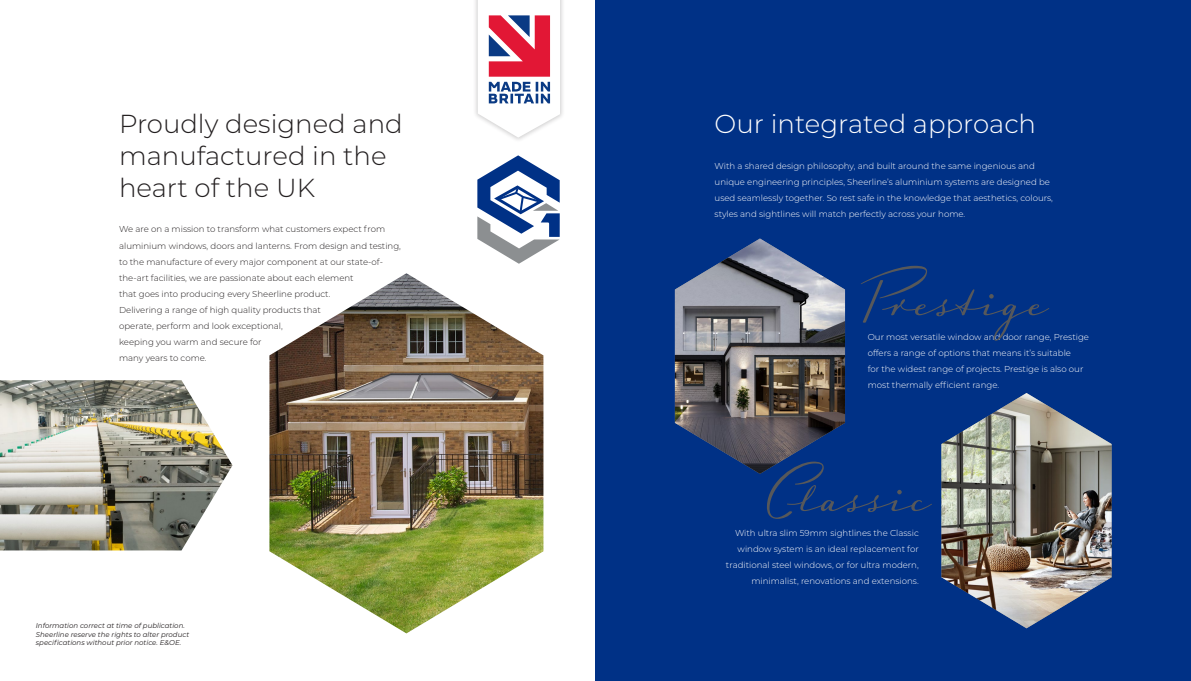
<style>
.page{position:relative;width:1191px;height:681px;background:#fff}
.page>*{position:absolute;margin:0;border:0;box-sizing:border-box;transform-origin:0 0}
.t1{font:69px "Luxus Brut";color:#57585a}
.t2{font:300 26px "Montserrat";color:#231f20}
.t3{font:300 26px "Montserrat";color:#fff}
.t4{font:300 8.6px/16px "Montserrat";color:#fff}
.t5{font:300 8.6px/16px "Montserrat";color:#231f20}
.t6{font:italic 7px "Montserrat";color:#231f20}
</style>
<div class="page">
<div style="left:595px;top:0;width:596px;height:680px;background:#003186"></div>
<img style="left:269px;top:273px;width:274px;height:360px">
<img style="left:0;top:380px;width:232px;height:170px">
<div style="left:472px;top:0;width:93px;height:143px;background:#231f20;opacity:.21"></div>
<svg style="left:478px;top:0;width:82px;height:137px"></svg>
<img style="left:675px;top:238px;width:170px;height:235px">
<img style="left:941px;top:393px;width:170px;height:235px">
<svg style="left:477px;top:155px;width:83px;height:108px"></svg>
<p class="t2" style="left:119px;top:106px;width:285px">Proudly designed and</p>
<p class="t2" style="left:119px;top:138px;width:269px">manufactured in the</p>
<p class="t2" style="left:119px;top:170px;width:197px">heart of the UK</p>
<p class="t5" style="left:119px;top:221px;width:283px">We are on a mission to transform what customers expect from aluminium windows, doors and lanterns. From design and testing, to the manufacture of every major component at our state-of&shy;the-art facilities, we are passionate about each element<br>that goes into producing every Sheerline product.<br>Delivering a range of high quality products that<br>operate, perform and look exceptional,<br>keeping you warm and secure for<br>many years to come.</p>
<p class="t6" style="left:36px;top:620px;width:150px">Information correct at time of publication.</p>
<p class="t6" style="left:36px;top:629px;width:155px">Sheerline reserve the rights to alter product</p>
<p class="t6" style="left:36px;top:637px;width:147px">specifications without prior notice. E&amp;OE.</p>
<p class="t3" style="left:714px;top:106px;width:323px">Our integrated approach</p>
<p class="t4" style="left:714px;top:158px;width:340px">With a shared design philosophy, and built around the same ingenious and unique engineering principles, Sheerline’s aluminium systems are designed be used seamlessly together. So rest safe in the knowledge that aesthetics, colours, styles and sightlines will match perfectly across your home.</p>
<p class="t1" style="left:860px;top:251px;width:191px">Prestige</p>
<p class="t4" style="left:867px;top:329px;width:223px">Our most versatile window and door range, Prestige offers a range of options that means it’s suitable<br>for the widest range of projects. Prestige is also our most thermally efficient range.</p>
<p class="t1" style="left:764px;top:446px;width:170px">Classic</p>
<p class="t4" style="left:726px;top:524px;width:194px;text-align:right">With ultra slim 59mm sightlines the Classic window system is an ideal replacement for traditional steel windows, or for ultra modern, minimalist, renovations and extensions.</p>
</div>
